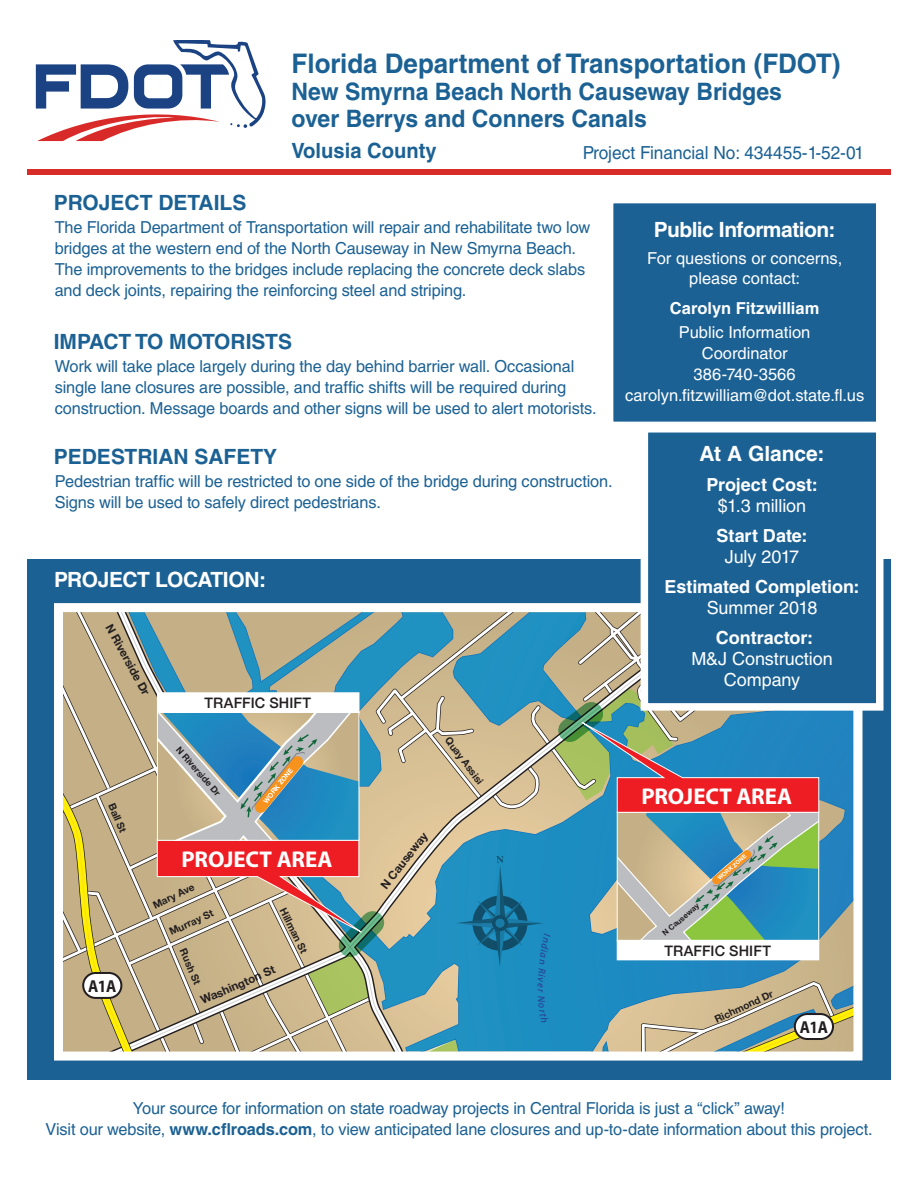
<style>
.page{position:relative;width:918px;height:1188px;background:#fff}
.page>*{position:absolute;margin:0;border:0;box-sizing:border-box;transform-origin:0 0}
.t1{font:700 27px "Helvetica LT Std";color:#1b6194;scale:.96 1}
.t2{font:700 24px/27px "Helvetica LT Std";color:#1b6194;scale:.96 1}
.t3{font:700 22.95px "Myriad Pro";letter-spacing:-.005em;color:#fff}
.t4{font:700 21px "Helvetica LT Std";color:#1b6194}
.t5{font:700 21px "Helvetica LT Std";letter-spacing:-.025em;color:#fff}
.t6{font:700 21px "Helvetica LT Std";color:#1b6194;scale:.96 1}
.t7{font:700 21px "Helvetica LT Std";letter-spacing:-.005em;color:#fff}
.t8{font:700 18px/21px "Helvetica LT Std";color:#fff;text-align:center}
.t9{font:18px "Helvetica LT Std";color:#1b6194;scale:.96 1}
.t10{font:18px/21px "Helvetica LT Std";color:#fff;text-align:center}
.t11{font:700 17.4px "Myriad Pro";letter-spacing:-.025em;color:#231f20;scale:.9 1}
.t12{font:16.5px/21px "Helvetica LT Std";letter-spacing:-.01em;color:#1b6194}
.t13{font:16.5px/19.8px "Helvetica LT Std";color:#fff;text-align:center}
.t14{font:700 16.5px "Helvetica LT Std";color:#fff}
.t15{font:500 14.4px "Helvetica Neue";letter-spacing:.01em;color:#231f20}
.t16{font:700 11.55px "Helvetica Neue";color:#231f20}
.t17{font:700 10.2px "Helvetica Neue";color:#231f20}
.t18{font:italic 10.2px "Myriad Pro";color:#283890}
.t19{font:700 9.15px "Helvetica Neue";color:#231f20}
.t20{font:700 7.65px "Helvetica Neue";color:#231f20}
.t21{font:700 6.75px "Helvetica Neue";color:#fff}
.t22{font:700 5.7px "Helvetica Neue";color:#fff}
.s1{font-weight:400}
.s2{font-weight:700}
</style>
<div class="page">
<div style="left:27px;top:559px;width:864px;height:521px;background:#1b6194"></div>
<div style="left:613px;top:203px;width:263px;height:219px;background:#1b6194"></div>
<svg style="left:54px;top:599px;width:809px;height:462px"></svg>
<svg style="left:36px;top:40px;width:230px;height:101px"></svg>
<div style="left:27px;top:169px;width:864px;height:5px;background:#d72c28"></div>
<div style="left:644px;top:429px;width:236px;height:278px;background:#1b6194"></div>
<div style="left:641px;top:425px;width:243px;height:286px;border:8px solid #fff"></div>
<svg style="left:63px;top:612px;width:791px;height:440px"></svg>
<p class="t4" style="left:54px;top:190px;width:194px">PROJECT DETAILS</p>
<p class="t1" style="left:292px;top:47px;width:573px">Florida Department of Transportation (FDOT)</p>
<p class="t2" style="left:292px;top:78px;width:512px">New Smyrna Beach North Causeway Bridges over Berrys and Conners Canals</p>
<p class="t6" style="left:292px;top:138px;width:152px">Volusia County</p>
<p class="t9" style="left:583px;top:142px;width:295px">Project Financial No: 434455-1-52-01</p>
<p class="t12" style="left:55px;top:217px;width:537px">The Florida Department of Transportation will repair and rehabilitate two low bridges at the western end of the North Causeway in New Smyrna Beach.<br>The improvements to the bridges include replacing the concrete deck slabs and deck joints, repairing the reinforcing steel and striping.</p>
<p class="t4" style="left:54px;top:328px;width:240px">IMPACT TO MOTORISTS</p>
<p class="t12" style="left:55px;top:356px;width:543px">Work will take place largely during the day behind barrier wall. Occasional single lane closures are possible, and traffic shifts will be required during construction. Message boards and other signs will be used to alert motorists.</p>
<p class="t4" style="left:54px;top:444px;width:225px">PEDESTRIAN SAFETY</p>
<p class="t12" style="left:55px;top:470px;width:559px">Pedestrian traffic will be restricted to one side of the bridge during construction.<br>Signs will be used to safely direct pedestrians.</p>
<p class="t5" style="left:54px;top:567px;width:214px">PROJECT LOCATION:</p>
<p class="t16" style="left:117px;top:620px;width:81px;rotate:61deg">N Riverside Dr</p>
<p class="t17" style="left:119px;top:800px;width:33px;rotate:67deg">Ball St</p>
<p class="t15" style="left:205px;top:691px;width:108px">TRAFFIC SHIFT</p>
<p class="t19" style="left:183px;top:743px;width:64px;rotate:49deg">N Riverside Dr</p>
<p class="t21" style="left:261px;top:799px;width:44px;rotate:-51deg">WORK ZONE</p>
<p class="t3" style="left:182px;top:844px;width:152px">PROJECT AREA</p>
<p class="t11" style="left:88px;top:974px;width:33px">A1A</p>
<p class="t17" style="left:150px;top:898px;width:46px;rotate:-25deg">Mary Ave</p>
<p class="t17" style="left:290px;top:905px;width:51px;rotate:64deg">Hillman St</p>
<p class="t17" style="left:167px;top:925px;width:49px;rotate:-25deg">Murray St</p>
<p class="t17" style="left:190px;top:946px;width:39px;rotate:67deg">Rush St</p>
<p class="t16" style="left:198px;top:992px;width:81px;rotate:-23deg">Washington St</p>
<p class="t17" style="left:454px;top:733px;width:58px;rotate:53deg">Quay Assisi</p>
<p class="t16" style="left:376px;top:882px;width:70px;rotate:-52deg">N Causeway</p>
<p class="t18" style="left:548px;top:989px;width:5px;rotate:90deg">r</p>
<p class="t5" style="left:654px;top:217px;width:183px">Public Information:</p>
<p class="t13" style="left:647px;top:248px;width:197px">For questions or concerns, please contact:</p>
<p class="t14" style="left:670px;top:299px;width:151px">Carolyn Fitzwilliam</p>
<p class="t13" style="left:679px;top:321px;width:133px;line-height:21px">Public Information<br>Coordinator</p>
<p class="t13" style="left:694px;top:364px;width:104px">386-740-3566</p>
<p class="t13" style="left:625px;top:385px;width:241px">carolyn.fitzwilliam@dot.state.fl.us</p>
<p class="t7" style="left:700px;top:441px;width:127px">At A Glance:</p>
<p class="t8" style="left:706px;top:474px;width:113px">Project Cost: <span class="s1">$1.3 million</span></p>
<p class="t8" style="left:717px;top:525px;width:93px">Start Date:<br><span class="s1">July 2017</span></p>
<p class="t8" style="left:664px;top:576px;width:197px">Estimated Completion:<br><span class="s1">Summer 2018</span></p>
<p class="t10" style="left:691px;top:627px;width:143px"><span class="s2">Contractor:<br></span>M&amp;J Construction<br>Company</p>
<p class="t3" style="left:642px;top:782px;width:152px">PROJECT AREA</p>
<p class="t20" style="left:660px;top:929px;width:47px;rotate:-40deg">N Causeway</p>
<p class="t22" style="left:716px;top:876px;width:37px;rotate:-41deg">WORK ZONE</p>
<p class="t15" style="left:664px;top:939px;width:108px">TRAFFIC SHIFT</p>
<p class="t17" style="left:712px;top:1012px;width:65px;rotate:-25deg">Richmond Dr</p>
<p class="t11" style="left:800px;top:1016px;width:33px">A1A</p>
<p class="t12" style="left:45px;top:1097px;width:829px;text-align:center">Your source for information on state roadway projects in Central Florida is just a “click” away!<br>Visit our website, <span class="s2">www.cflroads.com</span>, to view anticipated lane closures and up-to-date information about this project.</p>
</div>
